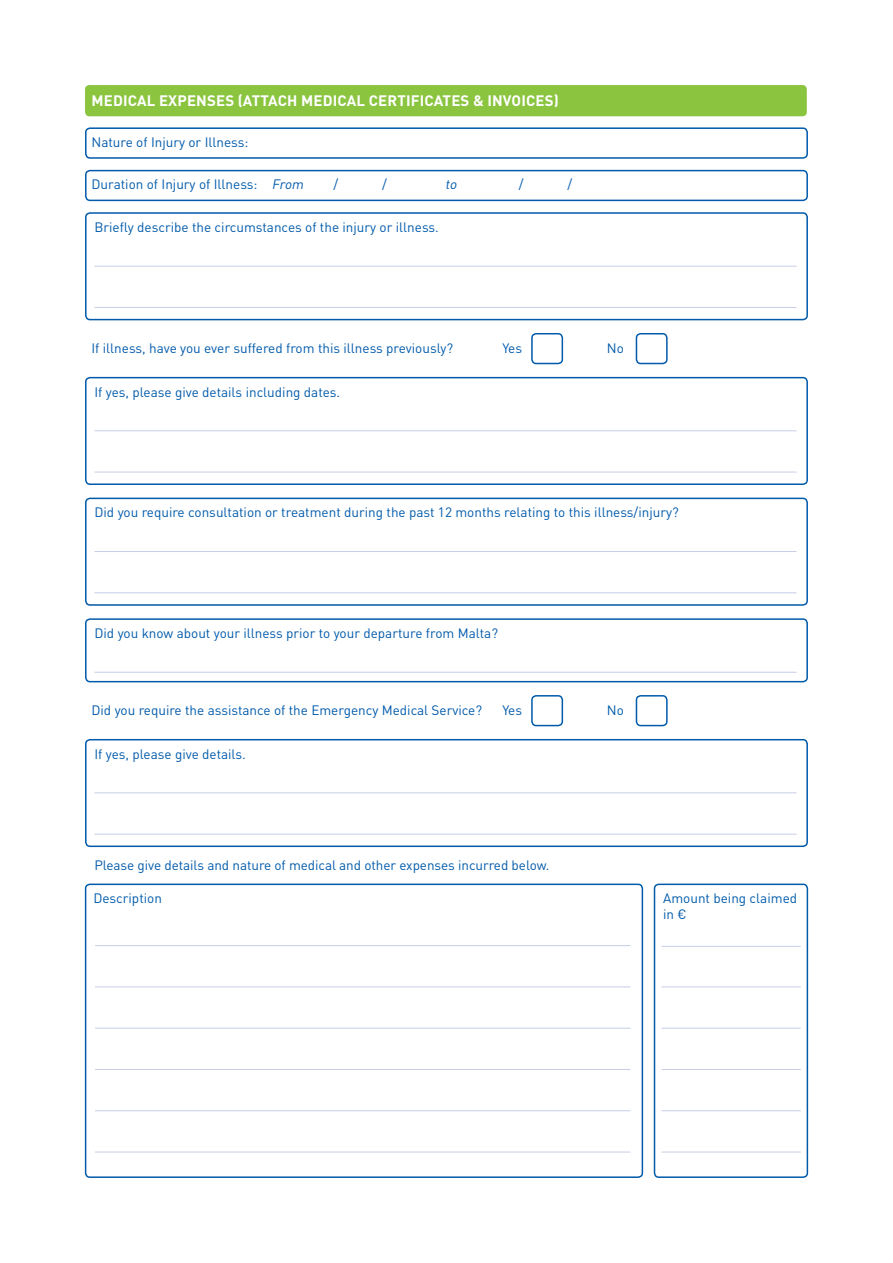
<style>
.page{position:relative;width:893px;height:1263px;background:#fff}
.page>*{position:absolute;margin:0;border:0;box-sizing:border-box;transform-origin:0 0}
.t1{font:700 15px "DIN Pro";letter-spacing:.01em;color:#fff}
.t2{font:13.5px "DIN Pro";color:#015aaa}
.t3{font:italic 13.5px "DIN Pro";letter-spacing:-.02em;color:#015aaa}
</style>
<div class="page">
<div style="left:85px;top:85px;width:722px;height:31px;background:#8bc540;border-radius:4px"></div>
<div style="left:85px;top:212px;width:723px;height:108px;border:2px solid #015aaa;border-radius:4px"></div>
<div style="left:85px;top:498px;width:723px;height:108px;border:2px solid #015aaa;border-radius:4px"></div>
<div style="left:85px;top:739px;width:723px;height:108px;border:2px solid #015aaa;border-radius:4px"></div>
<div style="left:85px;top:377px;width:723px;height:108px;border:2px solid #015aaa;border-radius:4px"></div>
<div style="left:85px;top:618px;width:723px;height:64px;border:2px solid #015aaa;border-radius:4px"></div>
<hr style="left:94px;top:266px;width:702px;height:1px;background:#c7cee8">
<hr style="left:94px;top:551px;width:702px;height:1px;background:#c7cee8">
<hr style="left:94px;top:792px;width:702px;height:1px;background:#c7cee8">
<hr style="left:94px;top:430px;width:702px;height:1px;background:#c7cee8">
<hr style="left:94px;top:672px;width:702px;height:1px;background:#c7cee8">
<hr style="left:94px;top:307px;width:702px;height:1px;background:#c7cee8">
<hr style="left:94px;top:592px;width:702px;height:1px;background:#c7cee8">
<hr style="left:94px;top:834px;width:702px;height:1px;background:#c7cee8">
<hr style="left:94px;top:472px;width:702px;height:1px;background:#c7cee8">
<div style="left:85px;top:127px;width:723px;height:32px;border:2px solid #015aaa;border-radius:4px"></div>
<div style="left:85px;top:170px;width:723px;height:31px;border:2px solid #015aaa;border-radius:4px"></div>
<div style="left:531px;top:333px;width:32px;height:31px;border:2px solid #015aaa;border-radius:4px"></div>
<div style="left:531px;top:695px;width:32px;height:31px;border:2px solid #015aaa;border-radius:4px"></div>
<div style="left:636px;top:333px;width:32px;height:31px;border:2px solid #015aaa;border-radius:4px"></div>
<div style="left:636px;top:695px;width:32px;height:31px;border:2px solid #015aaa;border-radius:4px"></div>
<div style="left:85px;top:883px;width:558px;height:295px;border:2px solid #015aaa;border-radius:4px"></div>
<div style="left:654px;top:883px;width:154px;height:295px;border:2px solid #015aaa;border-radius:4px"></div>
<hr style="left:95px;top:1028px;width:535px;height:1px;background:#c7cee8">
<hr style="left:662px;top:1028px;width:139px;height:1px;background:#c7cee8">
<hr style="left:95px;top:986px;width:535px;height:1px;background:#c7cee8">
<hr style="left:95px;top:945px;width:535px;height:1px;background:#c7cee8">
<hr style="left:662px;top:986px;width:139px;height:1px;background:#c7cee8">
<hr style="left:662px;top:946px;width:139px;height:1px;background:#c7cee8">
<hr style="left:95px;top:1069px;width:535px;height:1px;background:#c7cee8">
<hr style="left:662px;top:1069px;width:139px;height:1px;background:#c7cee8">
<hr style="left:95px;top:1110px;width:535px;height:1px;background:#c7cee8">
<hr style="left:95px;top:1152px;width:535px;height:1px;background:#c7cee8">
<hr style="left:662px;top:1110px;width:139px;height:1px;background:#c7cee8">
<hr style="left:662px;top:1152px;width:139px;height:1px;background:#c7cee8">
<p class="t1" style="left:91px;top:90px;width:469px">MEDICAL EXPENSES (ATTACH MEDICAL CERTIFICATES &amp; INVOICES)</p>
<p class="t2" style="left:91px;top:133px;width:158px">Nature of Injury or Illness:</p>
<p class="t2" style="left:91px;top:175px;width:168px">Duration of Injury of Illness:</p>
<p class="t3" style="left:272px;top:176px;width:33px">From</p>
<p class="t2" style="left:334px;top:175px;width:6px">/</p>
<p class="t2" style="left:382px;top:175px;width:6px">/</p>
<p class="t3" style="left:445px;top:176px;width:13px">to</p>
<p class="t2" style="left:519px;top:175px;width:6px">/</p>
<p class="t2" style="left:567px;top:175px;width:6px">/</p>
<p class="t2" style="left:94px;top:218px;width:346px">Briefly describe the circumstances of the injury or illness.</p>
<p class="t2" style="left:91px;top:338px;width:363px">If illness, have you ever suffered from this illness previously?</p>
<p class="t2" style="left:94px;top:383px;width:247px">If yes, please give details including dates.</p>
<p class="t2" style="left:502px;top:338px;width:21px">Yes</p>
<p class="t2" style="left:607px;top:338px;width:19px">No</p>
<p class="t2" style="left:94px;top:503px;width:586px">Did you require consultation or treatment during the past 12 months relating to this illness/injury?</p>
<p class="t2" style="left:94px;top:624px;width:405px">Did you know about your illness prior to your departure from Malta?</p>
<p class="t2" style="left:91px;top:700px;width:392px">Did you require the assistance of the Emergency Medical Service?</p>
<p class="t2" style="left:94px;top:745px;width:153px">If yes, please give details.</p>
<p class="t2" style="left:502px;top:700px;width:21px">Yes</p>
<p class="t2" style="left:607px;top:700px;width:19px">No</p>
<p class="t2" style="left:94px;top:856px;width:456px">Please give details and nature of medical and other expenses incurred below.</p>
<p class="t2" style="left:93px;top:889px;width:70px">Description</p>
<p class="t2" style="left:663px;top:889px;width:136px">Amount being claimed</p>
<p class="t2" style="left:663px;top:905px;width:25px">in €</p>
</div>
